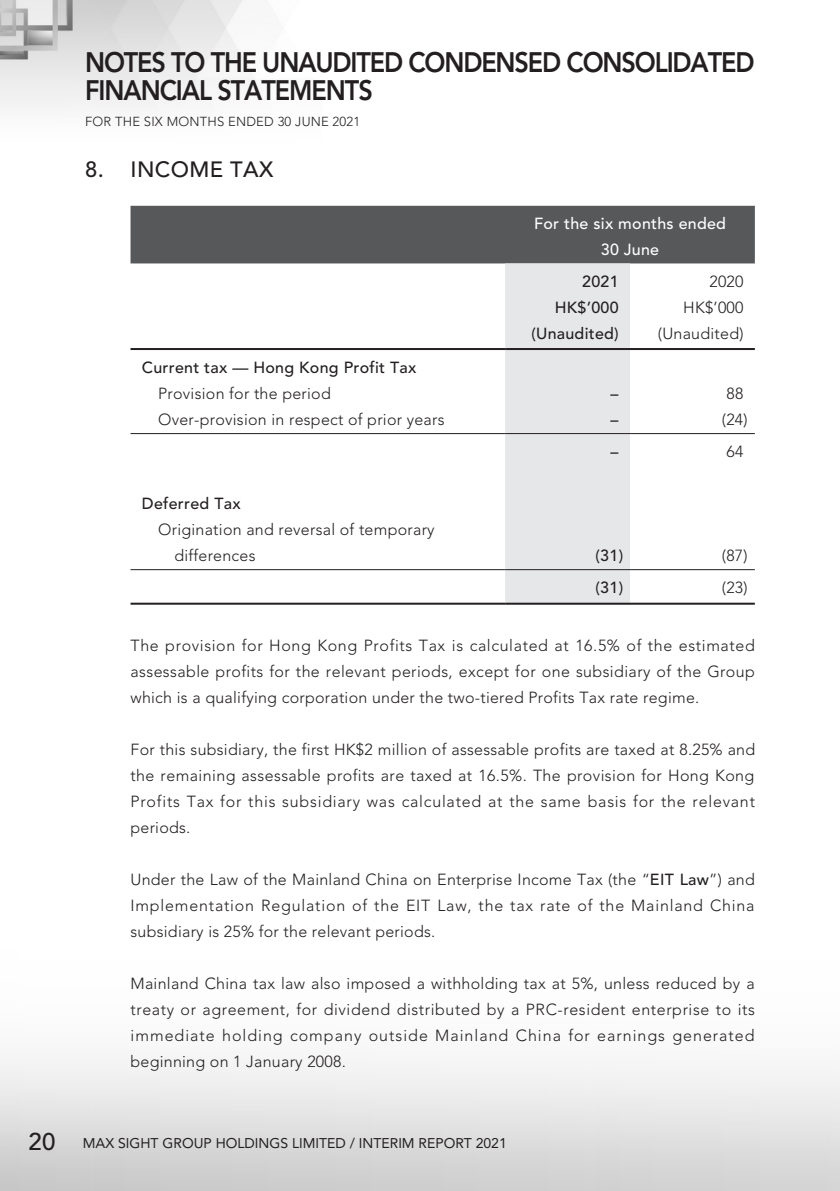
<style>
.page{position:relative;width:840px;height:1191px;background:#fff}
.page>*{position:absolute;margin:0;border:0;box-sizing:border-box;transform-origin:0 0}
.t1{font:800 28px/28px "Avenir LT Std";letter-spacing:-.045em;color:#231f20;scale:.9 1}
._01_H1{font:500 22px "Avenir LT Std";letter-spacing:.015em;color:#231f20}
._00_txt{font:300 16px/26px "Avenir LT Std";letter-spacing:.015em;color:#231f20;text-align:justify}
._50_Table_txt{font:300 16px "Avenir LT Std";letter-spacing:.015em;color:#231f20}
._50_Table_txt-2{font:500 16px "Avenir LT Std";letter-spacing:.015em;color:#231f20}
._50_Table_txt-3{font:500 16px "Avenir LT Std";letter-spacing:.015em;color:#fff}
.t2{font:14px "Avenir LT Std";color:#231f20}
.t3{font:300 13px "Avenir LT Std";letter-spacing:.015em;color:#231f20}
.s1{font-weight:500}
.s2{font-weight:500;font-size:24px}
</style>
<div class="page">
<img style="left:0;top:0;width:839px;height:1191px">
<div style="left:130px;top:206px;width:624px;height:57px;background:#57585a"></div>
<div style="left:505px;top:263px;width:124px;height:339px;background:#e6e7e9"></div>
<hr style="left:130px;top:348px;width:375px;height:2px;background:#231f20">
<hr style="left:505px;top:348px;width:124px;height:2px;background:#231f20">
<hr style="left:629px;top:348px;width:125px;height:2px;background:#231f20">
<hr style="left:130px;top:433px;width:375px;height:1px;background:#231f20">
<hr style="left:505px;top:433px;width:124px;height:1px;background:#231f20">
<hr style="left:629px;top:433px;width:125px;height:1px;background:#231f20">
<hr style="left:130px;top:569px;width:375px;height:1px;background:#231f20">
<hr style="left:505px;top:569px;width:124px;height:1px;background:#231f20">
<hr style="left:629px;top:569px;width:125px;height:1px;background:#231f20">
<hr style="left:130px;top:602px;width:375px;height:2px;background:#231f20">
<hr style="left:505px;top:602px;width:124px;height:2px;background:#231f20">
<hr style="left:629px;top:602px;width:125px;height:2px;background:#231f20">
<h1 class="t1" style="left:85px;top:49px;width:744px">NOTES TO THE UNAUDITED CONDENSED CONSOLIDATED<br>FINANCIAL STATEMENTS</h1>
<p class="t3" style="left:85px;top:114px;width:276px">FOR THE SIX MONTHS ENDED 30 JUNE 2021</p>
<p class="_01_H1" style="left:85px;top:157px;width:190px">8. INCOME TAX</p>
<p class="_50_Table_txt-3" style="left:533px;top:214px;width:193px">For the six months ended</p>
<p class="_50_Table_txt-3" style="left:600px;top:240px;width:60px">30 June</p>
<p class="_50_Table_txt-2" style="left:582px;top:272px;width:38px">2021</p>
<p class="_50_Table_txt" style="left:709px;top:272px;width:36px">2020</p>
<p class="_50_Table_txt-2" style="left:554px;top:298px;width:65px">HK$’000</p>
<p class="_50_Table_txt" style="left:682px;top:298px;width:62px">HK$’000</p>
<p class="_50_Table_txt-2" style="left:531px;top:324px;width:89px">(Unaudited)</p>
<p class="_50_Table_txt" style="left:657px;top:324px;width:87px">(Unaudited)</p>
<p class="_50_Table_txt-2" style="left:142px;top:358px;width:276px">Current tax — Hong Kong Profit Tax</p>
<p class="_50_Table_txt" style="left:158px;top:384px;width:174px">Provision for the period</p>
<p class="_50_Table_txt-2" style="left:610px;top:384px;width:9px">–</p>
<p class="_50_Table_txt" style="left:726px;top:384px;width:18px">88</p>
<p class="_50_Table_txt" style="left:158px;top:410px;width:288px">Over-provision in respect of prior years</p>
<p class="_50_Table_txt-2" style="left:610px;top:410px;width:9px">–</p>
<p class="_50_Table_txt" style="left:721px;top:410px;width:27px">(24)</p>
<p class="_50_Table_txt-2" style="left:610px;top:442px;width:9px">–</p>
<p class="_50_Table_txt" style="left:726px;top:442px;width:18px">64</p>
<p class="_50_Table_txt-2" style="left:142px;top:494px;width:100px">Deferred Tax</p>
<p class="_50_Table_txt" style="left:158px;top:520px;width:278px">Origination and reversal of temporary</p>
<p class="_50_Table_txt" style="left:174px;top:546px;width:83px">differences</p>
<p class="_50_Table_txt-2" style="left:595px;top:546px;width:29px">(31)</p>
<p class="_50_Table_txt" style="left:721px;top:546px;width:27px">(87)</p>
<p class="_50_Table_txt-2" style="left:595px;top:578px;width:29px">(31)</p>
<p class="_50_Table_txt" style="left:721px;top:578px;width:27px">(23)</p>
<p class="_00_txt" style="left:130px;top:633px;width:625px">The provision for Hong Kong Profits Tax is calculated at 16.5% of the estimated assessable profits for the relevant periods, except for one subsidiary of the Group which is a qualifying corporation under the two-tiered Profits Tax rate regime.</p>
<p class="_00_txt" style="left:130px;top:737px;width:626px">For this subsidiary, the first HK$2 million of assessable profits are taxed at 8.25% and the remaining assessable profits are taxed at 16.5%. The provision for Hong Kong Profits Tax for this subsidiary was calculated at the same basis for the relevant periods.</p>
<p class="_00_txt" style="left:130px;top:867px;width:625px">Under the Law of the Mainland China on Enterprise Income Tax (the “<span class="s1">EIT Law</span>”) and Implementation Regulation of the EIT Law, the tax rate of the Mainland China subsidiary is 25% for the relevant periods.</p>
<p class="_00_txt" style="left:130px;top:971px;width:625px">Mainland China tax law also imposed a withholding tax at 5%, unless reduced by a treaty or agreement, for dividend distributed by a PRC-resident enterprise to its immediate holding company outside Mainland China for earnings generated beginning on 1 January 2008.</p>
<p class="t2" style="left:28px;top:1135px;width:479px"><span class="s2">20</span> MAX SIGHT GROUP HOLDINGS LIMITED / INTERIM REPORT 2021</p>
</div>
